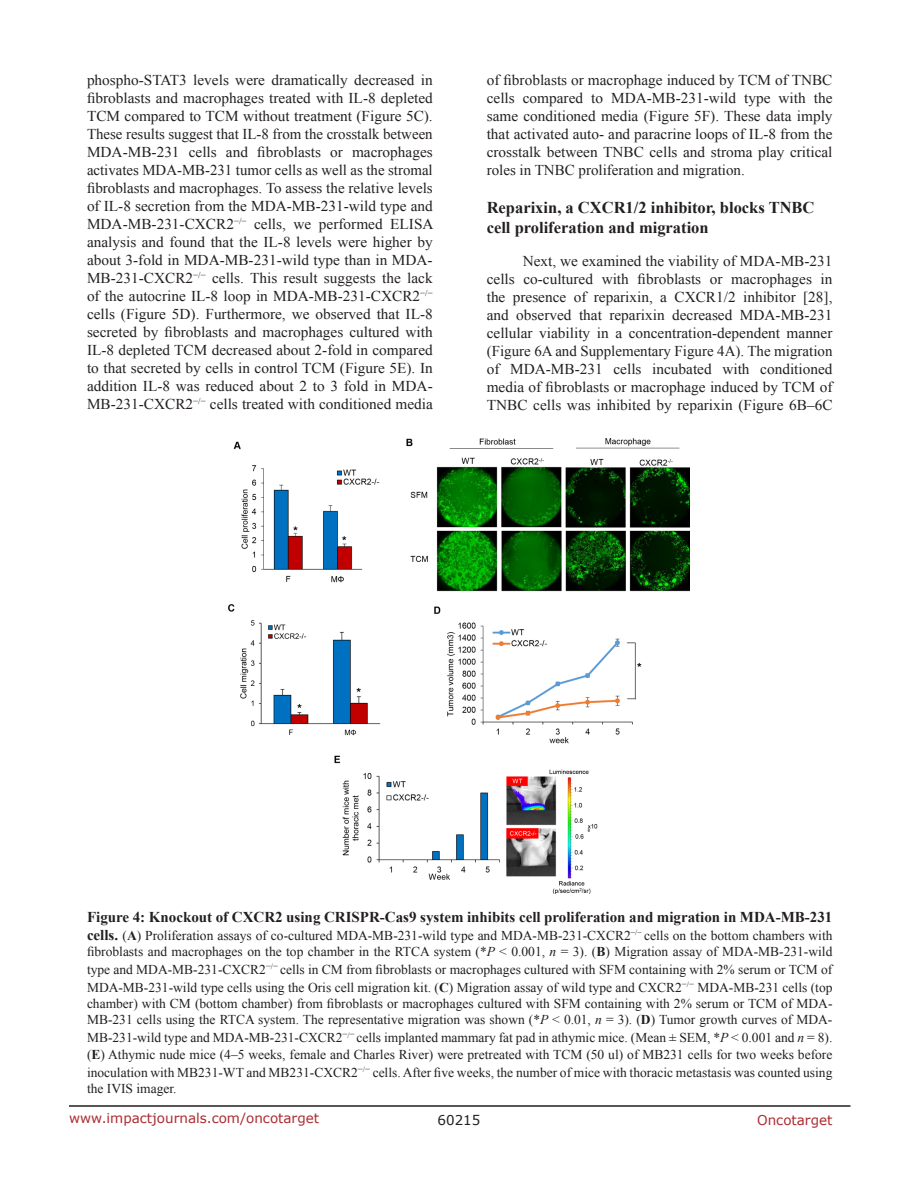
<style>
.page{position:relative;width:918px;height:1188px;background:#fff}
.page>*{position:absolute;margin:0;border:0;box-sizing:border-box;transform-origin:0 0}
.SubHeading_middle{font:700 16.5px/19.8px "Times New Roman";color:#231f20}
.BodyText{font:15px/18px "Times New Roman";color:#231f20;text-align:justify}
.FigureText{font:700 15px "Times New Roman";color:#231f20}
.FigureText-2{font:13.5px/16.2px "Times New Roman";color:#231f20}
.t1{font:13.5px "Verdana";color:#ac2b31}
.t2{font:13.5px "Verdana";color:#231f20}
.s1{font-weight:700;font-size:15px}
.s2{font-weight:700}
.s3{font-style:italic}
</style>
<div class="page">
<hr style="left:69px;top:1105px;width:781px;height:2px;background:#231f20">
<img style="left:228px;top:439px;width:462px;height:455px">
<p class="BodyText" style="left:87px;top:71px;width:348px">phospho-STAT3 levels were dramatically decreased in fibroblasts and macrophages treated with IL-8 depleted TCM compared to TCM without treatment (Figure 5C).<br>These results suggest that IL-8 from the crosstalk between MDA-MB-231 cells and fibroblasts or macrophages activates MDA-MB-231 tumor cells as well as the stromal fibroblasts and macrophages. To assess the relative levels of IL-8 secretion from the MDA-MB-231-wild type and MDA-MB-231-CXCR2<sup>−/−</sup> cells, we performed ELISA analysis and found that the IL-8 levels were higher by about 3-fold in MDA-MB-231-wild type than in MDA-MB-231-CXCR2<sup>−/−</sup> cells. This result suggests the lack of the autocrine IL-8 loop in MDA-MB-231-CXCR2<sup>−/− </sup>cells (Figure 5D). Furthermore, we observed that IL-8 secreted by fibroblasts and macrophages cultured with IL-8 depleted TCM decreased about 2-fold in compared to that secreted by cells in control TCM (Figure 5E). In addition IL-8 was reduced about 2 to 3 fold in MDA-MB-231-CXCR2<sup>−/−</sup> cells treated with conditioned media</p>
<p class="BodyText" style="left:487px;top:71px;width:347px">of fibroblasts or macrophage induced by TCM of TNBC cells compared to MDA-MB-231-wild type with the same conditioned media (Figure 5F). These data imply that activated auto- and paracrine loops of IL-8 from the crosstalk between TNBC cells and stroma play critical roles in TNBC proliferation and migration.</p>
<p class="SubHeading_middle" style="left:487px;top:197px;width:329px">Reparixin, a CXCR1/2 inhibitor, blocks TNBC cell proliferation and migration</p>
<p class="BodyText" style="left:487px;top:252px;width:347px;text-indent:36px">Next, we examined the viability of MDA-MB-231 cells co-cultured with fibroblasts or macrophages in the presence of reparixin, a CXCR1/2 inhibitor [28], and observed that reparixin decreased MDA-MB-231 cellular viability in a concentration-dependent manner (Figure 6A and Supplementary Figure 4A). The migration of MDA-MB-231 cells incubated with conditioned media of fibroblasts or macrophage induced by TCM of TNBC cells was inhibited by reparixin (Figure 6B–6C</p>
<p class="FigureText" style="left:87px;top:906px;width:747px">Figure 4: Knockout of CXCR2 using CRISPR-Cas9 system inhibits cell proliferation and migration in MDA-MB-231</p>
<p class="FigureText-2" style="left:87px;top:927px;width:747px"><span class="s1">cells.</span> (<span class="s2">A</span>) Proliferation assays of co-cultured MDA-MB-231-wild type and MDA-MB-231-CXCR2<sup>−/−</sup> cells on the bottom chambers with fibroblasts and macrophages on the top chamber in the RTCA system (*<span class="s3">P</span> &lt; 0.001, <span class="s3">n</span> = 3). (<span class="s2">B</span>) Migration assay of MDA-MB-231-wild</p>
<p class="FigureText-2" style="left:87px;top:960px;width:747px;line-height:18px">type and MDA-MB-231-CXCR2<sup>−</sup><sup>/</sup><sup>−</sup> cells in CM from fibroblasts or macrophages cultured with SFM containing with 2% serum or TCM of<br>MDA-MB-231-wild type cells using the Oris cell migration kit. (<span class="s2">C</span>) Migration assay of wild type and CXCR2<sup>−</sup><sup>/</sup><sup>−</sup> MDA-MB-231 cells (top</p>
<p class="FigureText-2" style="left:87px;top:995px;width:747px">chamber) with CM (bottom chamber) from fibroblasts or macrophages cultured with SFM containing with 2% serum or TCM of MDA-<br>MB-231 cells using the RTCA system. The representative migration was shown (*<span class="s3">P</span> &lt; 0.01, <span class="s3">n</span> = 3). (<span class="s2">D</span>) Tumor growth curves of MDA-</p>
<p class="FigureText-2" style="left:87px;top:1030px;width:747px">MB-231-wild type and MDA-MB-231-CXCR2<sup>−</sup><sup>/</sup><sup>−</sup> cells implanted mammary fat pad in athymic mice. (Mean ± SEM, *<span class="s3">P</span> &lt; 0.001 and <span class="s3">n</span> = 8). (<span class="s2">E</span>) Athymic nude mice (4–5 weeks, female and Charles River) were pretreated with TCM (50 ul) of MB231 cells for two weeks before</p>
<p class="FigureText-2" style="left:87px;top:1064px;width:747px">inoculation with MB231-WT and MB231-CXCR2<sup>−</sup><sup>/</sup><sup>−</sup> cells. After five weeks, the number of mice with thoracic metastasis was counted using the IVIS imager.</p>
<p class="t1" style="left:69px;top:1109px;width:252px">www.impactjournals.com/oncotarget</p>
<p class="t2" style="left:438px;top:1111px;width:44px">60215</p>
<p class="t1" style="left:757px;top:1111px;width:77px">Oncotarget</p>
</div>
